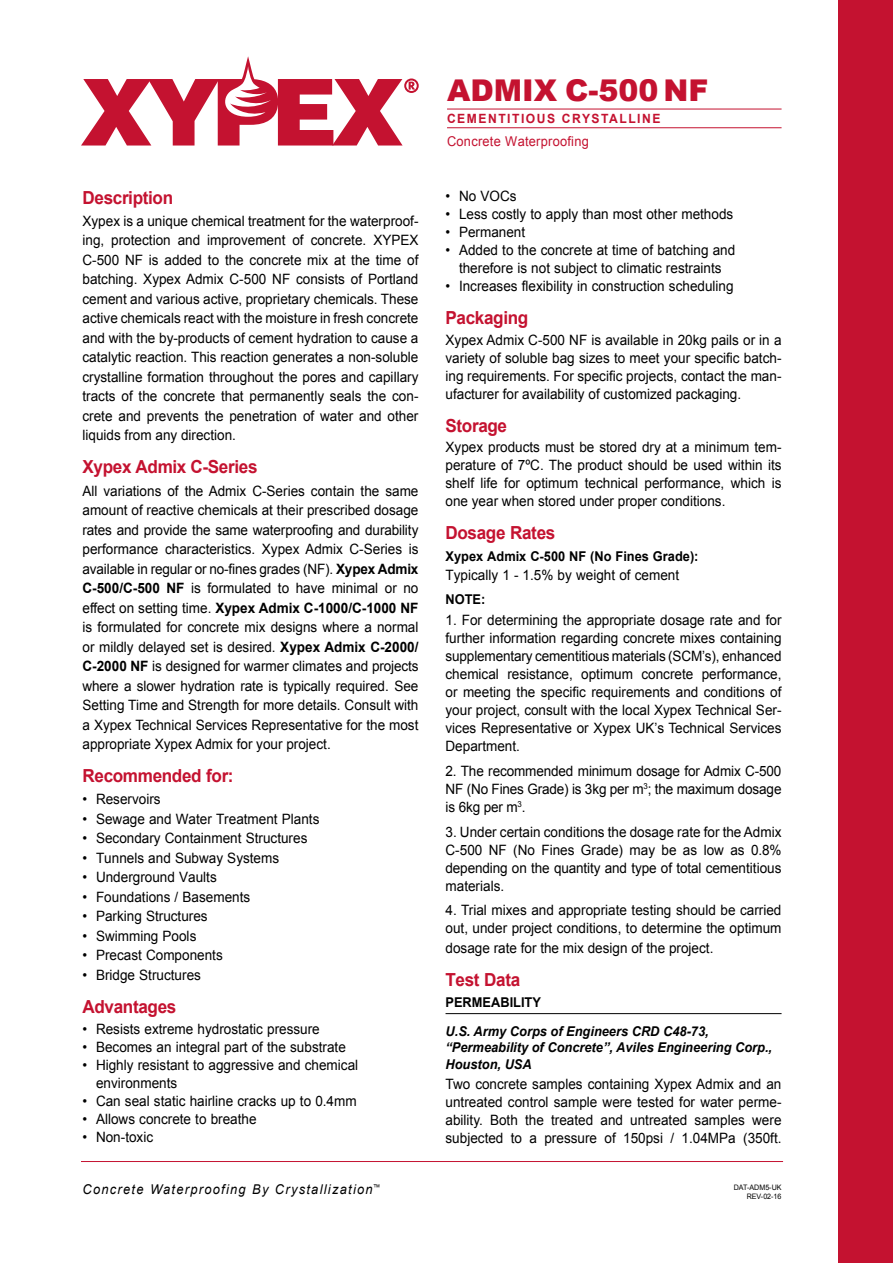
<style>
.page{position:relative;width:893px;height:1263px;background:#fff}
.page>*{position:absolute;margin:0;border:0;box-sizing:border-box;transform-origin:0 0}
.t1{font:900 30px "Arial";color:#c41230}
.t2{font:700 18px "Arial";letter-spacing:-.02em;color:#c41230;scale:.95 1}
.t3{font:14.25px/19.5px "Arial";color:#000;text-align:justify;scale:.95 1}
.t4{font:italic 700 13.5px/16.2px "Arial";color:#000;scale:.95 1}
.t5{font:700 13.5px "Arial";color:#000;scale:.95 1}
.t6{font:italic 13.5px "Arial";letter-spacing:.1em;color:#000;scale:.95 1}
.t7{font:13.5px "Arial";letter-spacing:.02em;color:#c41230;scale:.95 1}
.t8{font:700 12.75px "Arial";letter-spacing:.125em;color:#c41230;scale:.95 1}
.t9{font:7.5px/9px "Arial";color:#000;text-align:right;scale:.95 1}
.s1{font-weight:700}
</style>
<div class="page">
<div style="left:839px;top:0;width:54px;height:1263px;background:#c41230"></div>
<hr style="left:446px;top:1013px;width:336px;height:1px;background:#000">
<hr style="left:447px;top:109px;width:335px;height:1px;background:#c41230">
<hr style="left:447px;top:127px;width:335px;height:1px;background:#c41230">
<hr style="left:81px;top:1161px;width:702px;height:1px;background:#c41230">
<svg style="left:81px;top:56px;width:338px;height:90px"></svg>
<p class="t2" style="left:82px;top:185px;width:97px">Description</p>
<p class="t3" style="left:82px;top:211px;width:355px">Xypex is a unique chemical treatment for the waterproof&shy;ing, protection and improvement of concrete. XYPEX C-500 NF is added to the concrete mix at the time of batching. Xypex Admix C-500 NF consists of Portland cement and various active, proprietary chemicals. These active chemicals react with the moisture in fresh concrete and with the by-products of cement hydration to cause a catalytic reaction. This reaction generates a non-soluble crystalline formation throughout the pores and capillary tracts of the concrete that permanently seals the con&shy;crete and prevents the penetration of water and other liquids from any direction.</p>
<p class="t2" style="left:82px;top:455px;width:186px">Xypex Admix C-Series</p>
<p class="t3" style="left:82px;top:481px;width:355px">All variations of the Admix C-Series contain the same amount of reactive chemicals at their prescribed dosage rates and provide the same waterproofing and durability performance characteristics. Xypex Admix C-Series is available in regular or no-fines grades (NF). <span class="s1">Xypex Admix C-500/C-500 NF</span> is formulated to have minimal or no effect on setting time. <span class="s1">Xypex Admix C-1000/C-1000 NF </span>is formulated for concrete mix designs where a normal or mildly delayed set is desired. <span class="s1">Xypex Admix C-2000/ C-2000 NF</span> is designed for warmer climates and projects where a slower hydration rate is typically required. See Setting Time and Strength for more details. Consult with a Xypex Technical Services Representative for the most appropriate Xypex Admix for your project.</p>
<p class="t2" style="left:82px;top:764px;width:161px">Recommended for:</p>
<p class="t3" style="left:82px;top:790px;width:84px">• Reservoirs</p>
<p class="t3" style="left:82px;top:809px;width:251px">• Sewage and Water Treatment Plants</p>
<p class="t3" style="left:82px;top:829px;width:238px">• Secondary Containment Structures</p>
<p class="t3" style="left:82px;top:848px;width:209px">• Tunnels and Subway Systems</p>
<p class="t3" style="left:82px;top:868px;width:143px">• Underground Vaults</p>
<p class="t3" style="left:82px;top:887px;width:178px">• Foundations / Basements</p>
<p class="t3" style="left:82px;top:907px;width:133px">• Parking Structures</p>
<p class="t3" style="left:82px;top:926px;width:121px">• Swimming Pools</p>
<p class="t3" style="left:82px;top:946px;width:149px">• Precast Components</p>
<p class="t3" style="left:82px;top:965px;width:126px">• Bridge Structures</p>
<p class="t2" style="left:82px;top:994px;width:100px">Advantages</p>
<p class="t3" style="left:82px;top:1019px;width:251px">• Resists extreme hydrostatic pressure</p>
<p class="t3" style="left:82px;top:1037px;width:279px">• Becomes an integral part of the substrate</p>
<p class="t3" style="left:96px;top:1056px;width:278px;line-height:18px;text-indent:-13px">• Highly resistant to aggressive and chemical environments</p>
<p class="t3" style="left:82px;top:1091px;width:290px">• Can seal static hairline cracks up to 0.4mm</p>
<p class="t3" style="left:82px;top:1109px;width:185px">• Allows concrete to breathe</p>
<p class="t3" style="left:82px;top:1127px;width:76px">• Non-toxic</p>
<h1 class="t1" style="left:447px;top:68px;width:263px">ADMIX C-500 NF</h1>
<p class="t8" style="left:447px;top:110px;width:226px">CEMENTITIOUS CRYSTALLINE</p>
<p class="t7" style="left:447px;top:132px;width:151px">Concrete Waterproofing</p>
<p class="t3" style="left:446px;top:186px;width:76px">• No VOCs</p>
<p class="t3" style="left:446px;top:204px;width:304px">• Less costly to apply than most other methods</p>
<p class="t3" style="left:446px;top:222px;width:85px">• Permanent</p>
<p class="t3" style="left:446px;top:241px;width:306px;line-height:18px;text-align:center">• Added to the concrete at time of batching and therefore is not subject to climatic restraints</p>
<p class="t3" style="left:446px;top:276px;width:305px">• Increases flexibility in construction scheduling</p>
<p class="t2" style="left:446px;top:306px;width:89px">Packaging</p>
<p class="t3" style="left:446px;top:331px;width:355px;line-height:18px">Xypex Admix C-500 NF is available in 20kg pails or in a variety of soluble bag sizes to meet your specific batch&shy;ing requirements. For specific projects, contact the man&shy;ufacturer for availability of customized packaging.</p>
<p class="t2" style="left:446px;top:413px;width:66px">Storage</p>
<p class="t3" style="left:446px;top:438px;width:355px;line-height:18px">Xypex products must be stored dry at a minimum tem&shy;perature of 7ºC. The product should be used within its shelf life for optimum technical performance, which is one year when stored under proper conditions.</p>
<p class="t2" style="left:446px;top:521px;width:117px">Dosage Rates</p>
<p class="t5" style="left:446px;top:547px;width:268px">Xypex Admix C-500 NF (No Fines Grade):</p>
<p class="t3" style="left:446px;top:565px;width:247px">Typically 1 - 1.5% by weight of cement</p>
<p class="t5" style="left:446px;top:590px;width:43px">NOTE:</p>
<p class="t3" style="left:446px;top:611px;width:355px;line-height:18px">1. For determining the appropriate dosage rate and for further information regarding concrete mixes containing supplementary cementitious materials (SCM’s), enhanced chemical resistance, optimum concrete performance, or meeting the specific requirements and conditions of your project, consult with the local Xypex Technical Ser&shy;vices Representative or Xypex UK’s Technical Services Department.</p>
<p class="t3" style="left:446px;top:762px;width:355px;line-height:18px">2. The recommended minimum dosage for Admix C-500<br>NF (No Fines Grade) is 3kg per m<sup>3</sup>; the maximum dosage is 6kg per m<sup>3</sup>.</p>
<p class="t3" style="left:445px;top:823px;width:355px;line-height:18px">3. Under certain conditions the dosage rate for the Admix C-500 NF (No Fines Grade) may be as low as 0.8% depending on the quantity and type of total cementitious materials.</p>
<p class="t3" style="left:446px;top:901px;width:355px;line-height:18px">4. Trial mixes and appropriate testing should be carried out, under project conditions, to determine the optimum</p>
<p class="t3" style="left:446px;top:938px;width:283px">dosage rate for the mix design of the project.</p>
<p class="t2" style="left:446px;top:967px;width:80px">Test Data</p>
<p class="t5" style="left:446px;top:993px;width:102px">PERMEABILITY</p>
<p class="t4" style="left:446px;top:1024px;width:345px">U.S. Army Corps of Engineers CRD C48-73, “Permeability of Concrete”, Aviles Engineering Corp.,<br>Houston, USA</p>
<p class="t3" style="left:446px;top:1075px;width:355px;line-height:18px">Two concrete samples containing Xypex Admix and an untreated control sample were tested for water perme&shy;ability. Both the treated and untreated samples were subjected to a pressure of 150psi / 1.04MPa (350ft.</p>
<p class="t6" style="left:82px;top:1180px;width:315px">Concrete Waterproofing By Crystallization<sup>™</sup></p>
<p class="t9" style="left:734px;top:1183px;width:52px">DAT-ADM5-UK<br>REV-02-16</p>
</div>
